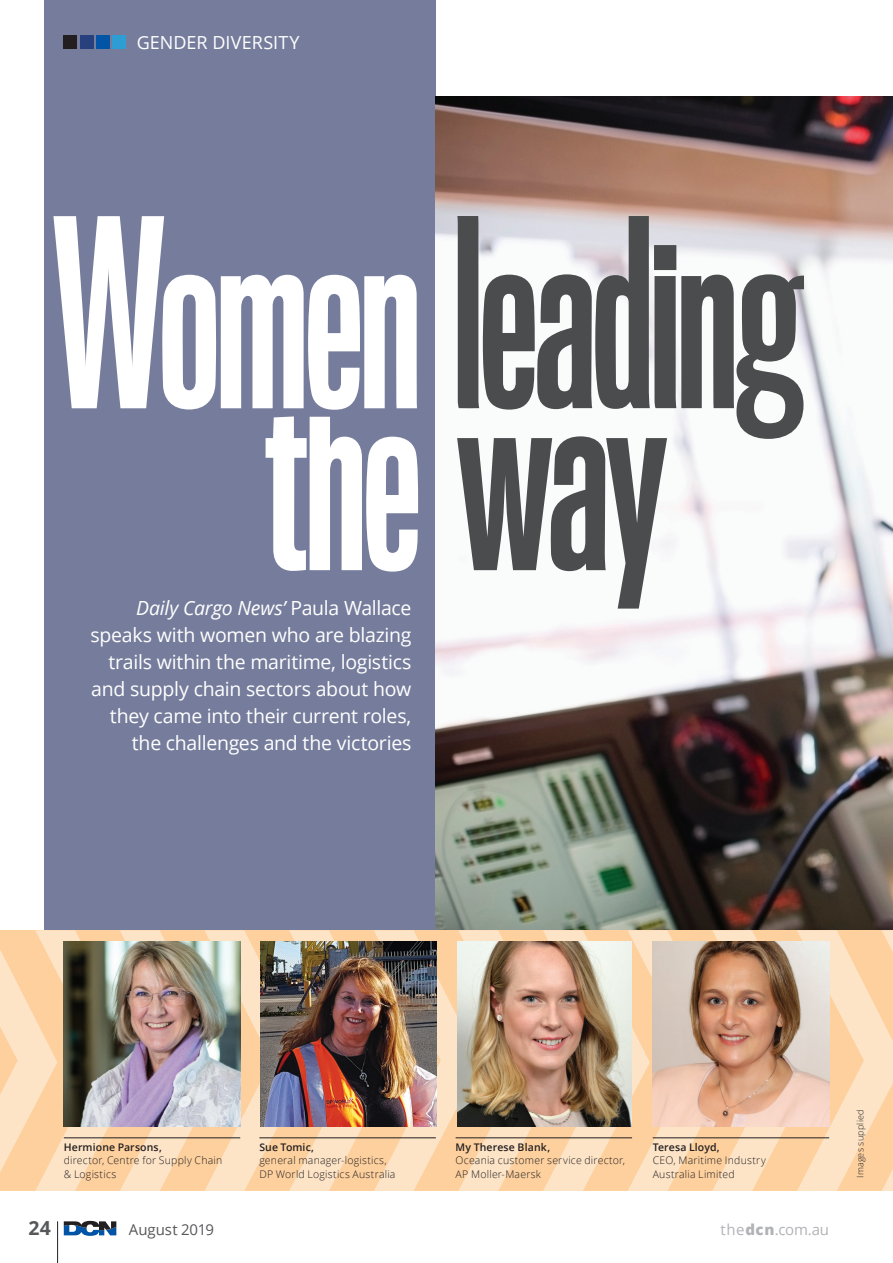
<style>
.page{position:relative;width:893px;height:1263px;background:#fff}
.page>*{position:absolute;margin:0;border:0;box-sizing:border-box;transform-origin:0 0}
.Strap{font:19.5px/27px "Open Sans";letter-spacing:-.015em;color:#fff;text-align:right}
.t1{font:700 19.35px "Open Sans";color:#57585a}
.Slug{font:18px "Open Sans";color:#fff}
.t2{font:15px "Open Sans";letter-spacing:-.015em;color:#b2b3b7}
.t3{font:15px "Open Sans";letter-spacing:-.005em;color:#57585a}
.Caption{font:300 10.5px/13.5px "Open Sans";letter-spacing:.02em;color:#231f20}
.Pic_credit{font:300 9px "Open Sans";letter-spacing:.025em;color:#231f20}
.s1{font-style:italic}
.s2{font-weight:600}
.s3{font-weight:800}
</style>
<div class="page">
<hr style="left:57px;top:1221px;width:1px;height:42px;background:#231f20">
<svg style="left:64px;top:1221px;width:52px;height:15px"></svg>
<div style="left:45px;top:0;width:391px;height:931px;background:#767d9c"></div>
<img style="left:436px;top:97px;width:457px;height:833px">
<svg style="left:0;top:930px;width:893px;height:261px"></svg>
<div style="left:64px;top:36px;width:13px;height:13px;background:#231f20"></div>
<div style="left:80px;top:36px;width:13px;height:13px;background:#27407e"></div>
<div style="left:96px;top:36px;width:13px;height:13px;background:#0154a6"></div>
<div style="left:112px;top:36px;width:13px;height:13px;background:#2e9dd3"></div>
<svg style="left:53px;top:216px;width:364px;height:194px;fill:#fff"></svg>
<img style="left:64px;top:941px;width:176px;height:186px">
<img style="left:260px;top:941px;width:177px;height:186px">
<img style="left:457px;top:941px;width:175px;height:186px">
<img style="left:653px;top:941px;width:176px;height:186px">
<hr style="left:64px;top:1137px;width:176px;height:1px;background:#231f20">
<hr style="left:259px;top:1137px;width:177px;height:1px;background:#231f20">
<hr style="left:456px;top:1137px;width:176px;height:1px;background:#231f20">
<hr style="left:653px;top:1137px;width:176px;height:1px;background:#231f20">
<svg style="left:457px;top:216px;width:347px;height:223px"></svg>
<svg style="left:266px;top:416px;width:152px;height:156px"></svg>
<svg style="left:457px;top:436px;width:210px;height:173px"></svg>
<p class="Slug" style="left:137px;top:30px;width:164px">GENDER DIVERSITY</p>
<p class="Strap" style="left:90px;top:594px;width:322px"><span class="s1">Daily Cargo News’</span> Paula Wallace speaks with women who are blazing trails within the maritime, logistics and supply chain sectors about how they came into their current roles, the challenges and the victories</p>
<p class="Caption" style="left:64px;top:1140px;width:160px"><span class="s2">Hermione Parsons,<br></span>director, Centre for Supply Chain &amp; Logistics</p>
<p class="Caption" style="left:259px;top:1140px;width:138px"><span class="s2">Sue Tomic,<br></span>general manager-logistics,<br>DP World Logistics Australia</p>
<p class="Caption" style="left:456px;top:1140px;width:171px"><span class="s2">My Therese Blank,<br></span>Oceania customer service director,<br>AP Moller-Maersk</p>
<p class="Caption" style="left:653px;top:1140px;width:115px"><span class="s2">Teresa Lloyd,<br></span>CEO, Maritime Industry<br>Australia Limited</p>
<h2 class="t1" style="left:28px;top:1215px;width:24px">24</h2>
<h3 class="t3" style="left:129px;top:1219px;width:87px">August 2019</h3>
<h3 class="t2" style="left:720px;top:1219px;width:110px">the<span class="s3">dcn</span>.com.au</h3>
<p class="Pic_credit" style="left:854px;top:1178px;width:70px;rotate:-90deg">Images supplied</p>
</div>
